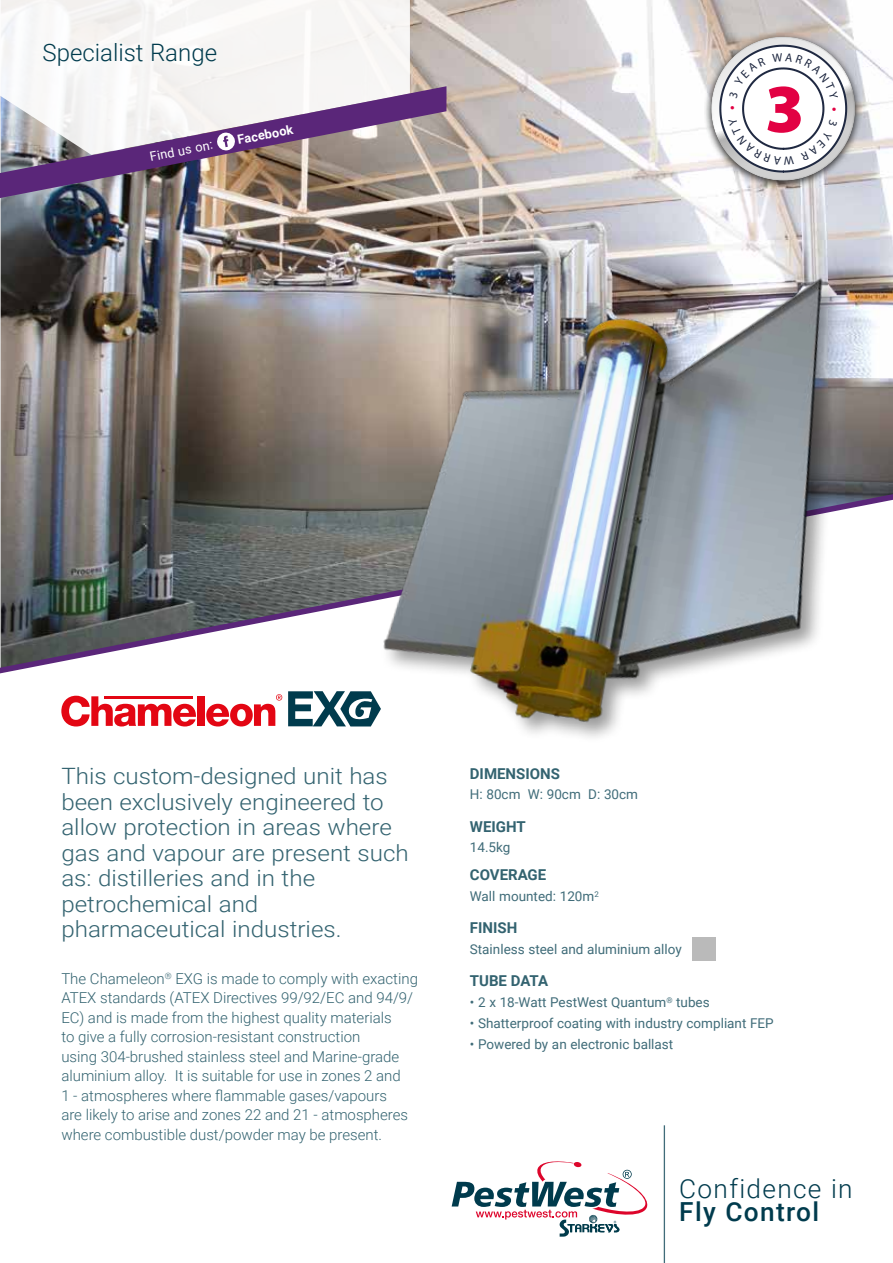
<style>
.page{position:relative;width:893px;height:1263px;background:#fff}
.page>*{position:absolute;margin:0;border:0;box-sizing:border-box;transform-origin:0 0}
.t1{font:900 69px "Myriad Pro";color:#e20143}
.t2{font:300 26.25px "Roboto";letter-spacing:.05em;color:#003b4d}
.t3{font:500 26.25px "Roboto";letter-spacing:.05em;color:#003b4d}
.t4{font:300 24px "Roboto";color:#003b4d}
.t5{font:300 22.5px/25.5px "Roboto";color:#336370;scale:1.07 1}
.t6{font:300 15px/19.5px "Roboto";color:#336370}
.t7{font:700 15px "Roboto";color:#336370}
.t8{font:13.5px "Roboto";color:#406c79}
.t9{font:12.75px "Roboto";color:#fff}
.t10{font:700 12.75px "Roboto";color:#fff}
</style>
<div class="page">
<img style="left:0;top:271px;width:2px;height:403px">
<img style="left:1px;top:0;width:892px;height:494px">
<svg style="left:0;top:494px;width:302px;height:179px"></svg>
<div style="left:704px;top:31px;width:159px;height:160px;background:#000;opacity:.8"></div>
<div style="left:709px;top:34px;width:147px;height:147px;background:#000;opacity:.75"></div>
<div style="left:692px;top:938px;width:23px;height:23px;background:#bababa"></div>
<svg style="left:61px;top:696px;width:135px;height:30px"></svg>
<div style="left:198px;top:696px;width:7px;height:30px;background:#e30613"></div>
<hr style="left:104px;top:696px;width:88px;height:3px;background:#e30613">
<svg style="left:206px;top:694px;width:76px;height:32px"></svg>
<svg style="left:288px;top:691px;width:14px;height:35px"></svg>
<img style="left:302px;top:178px;width:591px;height:560px">
<svg style="left:1px;top:0;width:409px;height:86px;fill:#f6f5f4"></svg>
<img style="left:0;top:86px;width:446px;height:112px">
<hr style="left:664px;top:1125px;width:1px;height:138px;background:#003b4d">
<svg style="left:452px;top:1161px;width:196px;height:75px"></svg>
<svg style="left:216px;top:132px;width:20px;height:19px"></svg>
<svg style="left:719px;top:44px;width:129px;height:129px"></svg>
<h3 class="t4" style="left:43px;top:35px;width:176px">Specialist Range</h3>
<p class="t9" style="left:148px;top:148px;width:65px;rotate:-11deg">Find us on:</p>
<p class="t10" style="left:236px;top:131px;width:58px;rotate:-11deg">Facebook</p>
<h1 class="t1" style="left:765px;top:63px;width:41px">3</h1>
<h3 class="t5" style="left:61px;top:762px;width:326px">This custom-designed unit has been exclusively engineered to allow protection in areas where gas and vapour are present such as: distilleries and in the petrochemical and pharmaceutical industries.</h3>
<p class="t6" style="left:61px;top:968px;width:358px">The Chameleon<sup>®</sup> EXG is made to comply with exacting ATEX standards (ATEX Directives 99/92/EC and 94/9/ EC) and is made from the highest quality materials<br>to give a fully corrosion-resistant construction<br>using 304-brushed stainless steel and Marine-grade aluminium alloy. It is suitable for use in zones 2 and<br>1 - atmospheres where flammable gases/vapours<br>are likely to arise and zones 22 and 21 - atmospheres where combustible dust/powder may be present.</p>
<p class="t7" style="left:470px;top:763px;width:92px">DIMENSIONS</p>
<p class="t8" style="left:470px;top:785px;width:170px">H: 80cm W: 90cm D: 30cm</p>
<p class="t7" style="left:470px;top:816px;width:57px">WEIGHT</p>
<p class="t8" style="left:470px;top:838px;width:42px">14.5kg</p>
<p class="t7" style="left:470px;top:864px;width:78px">COVERAGE</p>
<p class="t8" style="left:470px;top:887px;width:130px">Wall mounted: 120m<sup>2</sup></p>
<p class="t7" style="left:470px;top:917px;width:49px">FINISH</p>
<p class="t8" style="left:470px;top:940px;width:213px">Stainless steel and aluminium alloy</p>
<p class="t7" style="left:470px;top:970px;width:80px">TUBE DATA</p>
<p class="t8" style="left:470px;top:993px;width:241px">• 2 x 18-Watt PestWest Quantum<sup>®</sup> tubes</p>
<p class="t8" style="left:470px;top:1013px;width:305px">• Shatterproof coating with industry compliant FEP</p>
<p class="t8" style="left:470px;top:1034px;width:205px">• Powered by an electronic ballast</p>
<h2 class="t2" style="left:679px;top:1170px;width:175px">Confidence in</h2>
<h2 class="t3" style="left:679px;top:1193px;width:141px">Fly Control</h2>
</div>
